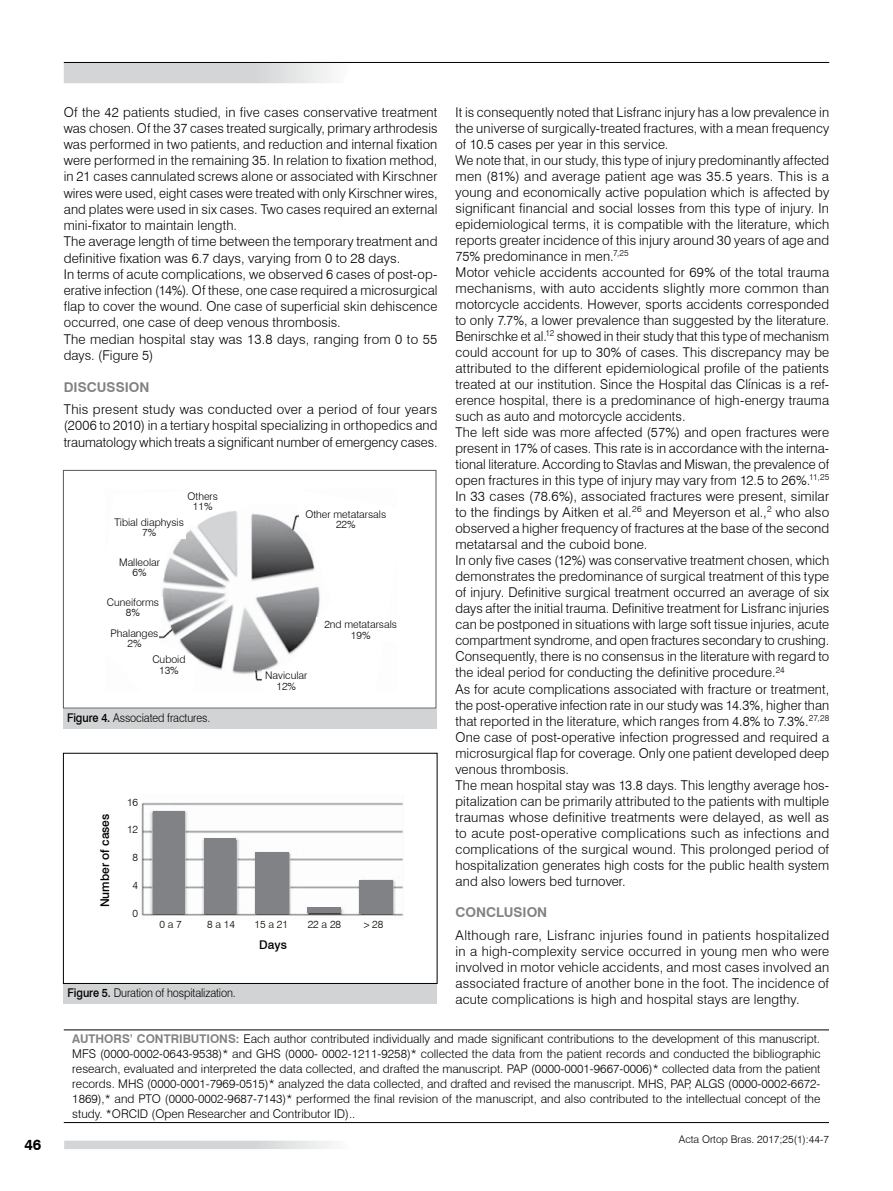
<style>
.page{position:relative;width:893px;height:1191px;background:#fff}
.page>*{position:absolute;margin:0;border:0;box-sizing:border-box;transform-origin:0 0}
.t1{font:700 15px "Swiss 721 BT";color:#000}
.t2{font:300 13.5px/16px "Swiss 721 BT";letter-spacing:.01em;color:#000}
.t3{font:700 13.5px "Swiss 721 BT";color:#808285}
.t4{font:300 12px/15px "Swiss 721 BT";color:#000;text-align:justify}
.t5{font:300 12px "Swiss 721 BT";color:#000;scale:.91 1}
.t6{font:500 12px "Swiss 721 BT";color:#000}
.t7{font:300 10.5px/10.5px "Swiss 721 BT";color:#000;text-align:center}
.s1{font-weight:500}
.s2{font-weight:700;color:#808285}
</style>
<div class="page">
<svg style="left:64px;top:63px;width:267px;height:20px;background:#d7d9da"></svg>
<svg style="left:64px;top:1140px;width:267px;height:9px"></svg>
<hr style="left:64px;top:62px;width:765px;height:1px;background:#000">
<hr style="left:64px;top:1029px;width:765px;height:1px;background:#000">
<hr style="left:64px;top:1122px;width:765px;height:1px;background:#000">
<div style="left:63px;top:708px;width:374px;height:20px;background:#d1d3d4"></div>
<div style="left:63px;top:470px;width:373px;height:238px;border:1px solid #58595b"></div>
<img style="left:159px;top:511px;width:161px;height:170px">
<div style="left:300px;top:506px;width:92px;height:25px;background:#fff"></div>
<div style="left:316px;top:617px;width:89px;height:25px;background:#fff"></div>
<div style="left:262px;top:670px;width:49px;height:20px;background:#fff"></div>
<div style="left:144px;top:654px;width:49px;height:20px;background:#fff"></div>
<div style="left:115px;top:555px;width:49px;height:23px;background:#fff"></div>
<div style="left:113px;top:516px;width:72px;height:22px;background:#fff"></div>
<div style="left:184px;top:489px;width:37px;height:23px;background:#fff"></div>
<div style="left:103px;top:597px;width:60px;height:20px;background:#fff"></div>
<div style="left:63px;top:983px;width:374px;height:20px;background:#d1d3d4"></div>
<img style="left:141px;top:802px;width:263px;height:114px">
<div style="left:154px;top:811px;width:31px;height:102px;background:#808285"></div>
<div style="left:205px;top:838px;width:31px;height:76px;background:#808285"></div>
<div style="left:256px;top:852px;width:33px;height:61px;background:#808285"></div>
<div style="left:307px;top:907px;width:34px;height:6px;background:#808285"></div>
<div style="left:360px;top:880px;width:33px;height:33px;background:#808285"></div>
<p class="t1" style="left:24px;top:1135px;width:19px">46</p>
<p class="t2" style="left:64px;top:104px;width:375px">Of the 42 patients studied, in five cases conservative treatment was chosen. Of the 37 cases treated surgically, primary arthrodesis was performed in two patients, and reduction and internal fixation were performed in the remaining 35. In relation to fixation method, in 21 cases cannulated screws alone or associated with Kirschner wires were used, eight cases were treated with only Kirschner wires, and plates were used in six cases. Two cases required an external mini-fixator to maintain length.<br>The average length of time between the temporary treatment and definitive fixation was 6.7 days, varying from 0 to 28 days.<br>In terms of acute complications, we observed 6 cases of post-op&shy;erative infection (14%). Of these, one case required a microsurgical flap to cover the wound. One case of superficial skin dehiscence occurred, one case of deep venous thrombosis.<br>The median hospital stay was 13.8 days, ranging from 0 to 55 days. (Figure 5)</p>
<p class="t3" style="left:64px;top:378px;width:87px">DISCUSSION</p>
<p class="t2" style="left:64px;top:401px;width:375px;text-align:justify">This present study was conducted over a period of four years (2006 to 2010) in a tertiary hospital specializing in orthopedics and traumatology which treats a significant number of emergency cases.</p>
<p class="t7" style="left:188px;top:490px;width:32px">Others<br>11%</p>
<p class="t7" style="left:114px;top:517px;width:71px">Tibial diaphysis<br>7%</p>
<p class="t7" style="left:119px;top:556px;width:42px">Malleolar<br>6%</p>
<p class="t7" style="left:107px;top:597px;width:54px">Cuneiforms<br>8%</p>
<p class="t7" style="left:111px;top:627px;width:49px">Phalanges<br>2%</p>
<p class="t7" style="left:152px;top:654px;width:35px">Cuboid<br>13%</p>
<p class="t5" style="left:67px;top:710px;width:159px"><span class="s1">Figure 4.</span> Associated fractures.</p>
<p class="t6" style="left:98px;top:907px;width:95px;rotate:-90deg">Number of cases</p>
<p class="t7" style="left:127px;top:796px;width:13px">16</p>
<p class="t7" style="left:127px;top:824px;width:13px">12</p>
<p class="t7" style="left:133px;top:852px;width:7px">8</p>
<p class="t7" style="left:133px;top:879px;width:7px">4</p>
<p class="t7" style="left:133px;top:907px;width:7px">0</p>
<p class="t7" style="left:305px;top:508px;width:82px">Other metatarsals<br>22%</p>
<p class="t7" style="left:265px;top:670px;width:44px">Navicular<br>12%</p>
<p class="t7" style="left:324px;top:619px;width:74px">2nd metatarsals<br>19%</p>
<p class="t7" style="left:159px;top:919px;width:24px">0 a 7</p>
<p class="t7" style="left:207px;top:919px;width:29px">8 a 14</p>
<p class="t7" style="left:255px;top:919px;width:35px">15 a 21</p>
<p class="t7" style="left:308px;top:919px;width:35px">22 a 28</p>
<p class="t7" style="left:372px;top:919px;width:13px">28</p>
<p class="t5" style="left:68px;top:985px;width:186px"><span class="s1">Figure 5.</span> Duration of hospitalization.</p>
<p class="t6" style="left:259px;top:937px;width:29px">Days</p>
<p class="t2" style="left:455px;top:104px;width:375px">It is consequently noted that Lisfranc injury has a low prevalence in the universe of surgically-treated fractures, with a mean frequency of 10.5 cases per year in this service.<br>We note that, in our study, this type of injury predominantly affected men (81%) and average patient age was 35.5 years. This is a young and economically active population which is affected by significant financial and social losses from this type of injury. In epidemiological terms, it is compatible with the literature, which reports greater incidence of this injury around 30 years of age and 75% predominance in men.<sup>7,25<br></sup>Motor vehicle accidents accounted for 69% of the total trauma mechanisms, with auto accidents slightly more common than motorcycle accidents. However, sports accidents corresponded to only 7.7%, a lower prevalence than suggested by the literature.<br>Benirschke et al.<sup>12</sup> showed in their study that this type of mechanism could account for up to 30% of cases. This discrepancy may be attributed to the different epidemiological profile of the patients treated at our institution. Since the Hospital das Clínicas is a ref&shy;erence hospital, there is a predominance of high-energy trauma such as auto and motorcycle accidents.<br>The left side was more affected (57%) and open fractures were present in 17% of cases. This rate is in accordance with the interna&shy;tional literature. According to Stavlas and Miswan, the prevalence of open fractures in this type of injury may vary from 12.5 to 26%.<sup>11,25<br></sup>In 33 cases (78.6%), associated fractures were present, similar to the findings by Aitken et al.<sup>26</sup> and Meyerson et al.,<sup>2</sup> who also observed a higher frequency of fractures at the base of the second metatarsal and the cuboid bone.<br>In only five cases (12%) was conservative treatment chosen, which demonstrates the predominance of surgical treatment of this type of injury. Definitive surgical treatment occurred an average of six days after the initial trauma. Definitive treatment for Lisfranc injuries can be postponed in situations with large soft tissue injuries, acute compartment syndrome, and open fractures secondary to crushing.<br>Consequently, there is no consensus in the literature with regard to the ideal period for conducting the definitive procedure.<sup>24<br></sup>As for acute complications associated with fracture or treatment, the post-operative infection rate in our study was 14.3%, higher than that reported in the literature, which ranges from 4.8% to 7.3%.<sup>27,28<br></sup>One case of post-operative infection progressed and required a microsurgical flap for coverage. Only one patient developed deep venous thrombosis.<br>The mean hospital stay was 13.8 days. This lengthy average hos&shy;pitalization can be primarily attributed to the patients with multiple traumas whose definitive treatments were delayed, as well as to acute post-operative complications such as infections and complications of the surgical wound. This prolonged period of hospitalization generates high costs for the public health system and also lowers bed turnover.</p>
<p class="t3" style="left:455px;top:904px;width:93px">CONCLUSION</p>
<p class="t2" style="left:455px;top:926px;width:375px;text-align:justify">Although rare, Lisfranc injuries found in patients hospitalized in a high-complexity service occurred in young men who were involved in motor vehicle accidents, and most cases involved an associated fracture of another bone in the foot. The incidence of acute complications is high and hospital stays are lengthy.</p>
<p class="t4" style="left:72px;top:1031px;width:750px"><span class="s2">AUTHORS’ CONTRIBUTIONS:</span> Each author contributed individually and made significant contributions to the development of this manuscript.<br>MFS (0000-0002-0643-9538)* and GHS (0000- 0002-1211-9258)* collected the data from the patient records and conducted the bibliographic research, evaluated and interpreted the data collected, and drafted the manuscript. PAP (0000-0001-9667-0006)* collected data from the patient records. MHS (0000-0001-7969-0515)* analyzed the data collected, and drafted and revised the manuscript. MHS, PAP, ALGS (0000-0002-6672- 1869),* and PTO (0000-0002-9687-7143)* performed the final revision of the manuscript, and also contributed to the intellectual concept of the study. *ORCID (Open Researcher and Contributor ID)..</p>
<p class="t7" style="left:679px;top:1133px;width:152px">Acta Ortop Bras. 2017;25(1):44-7</p>
</div>
